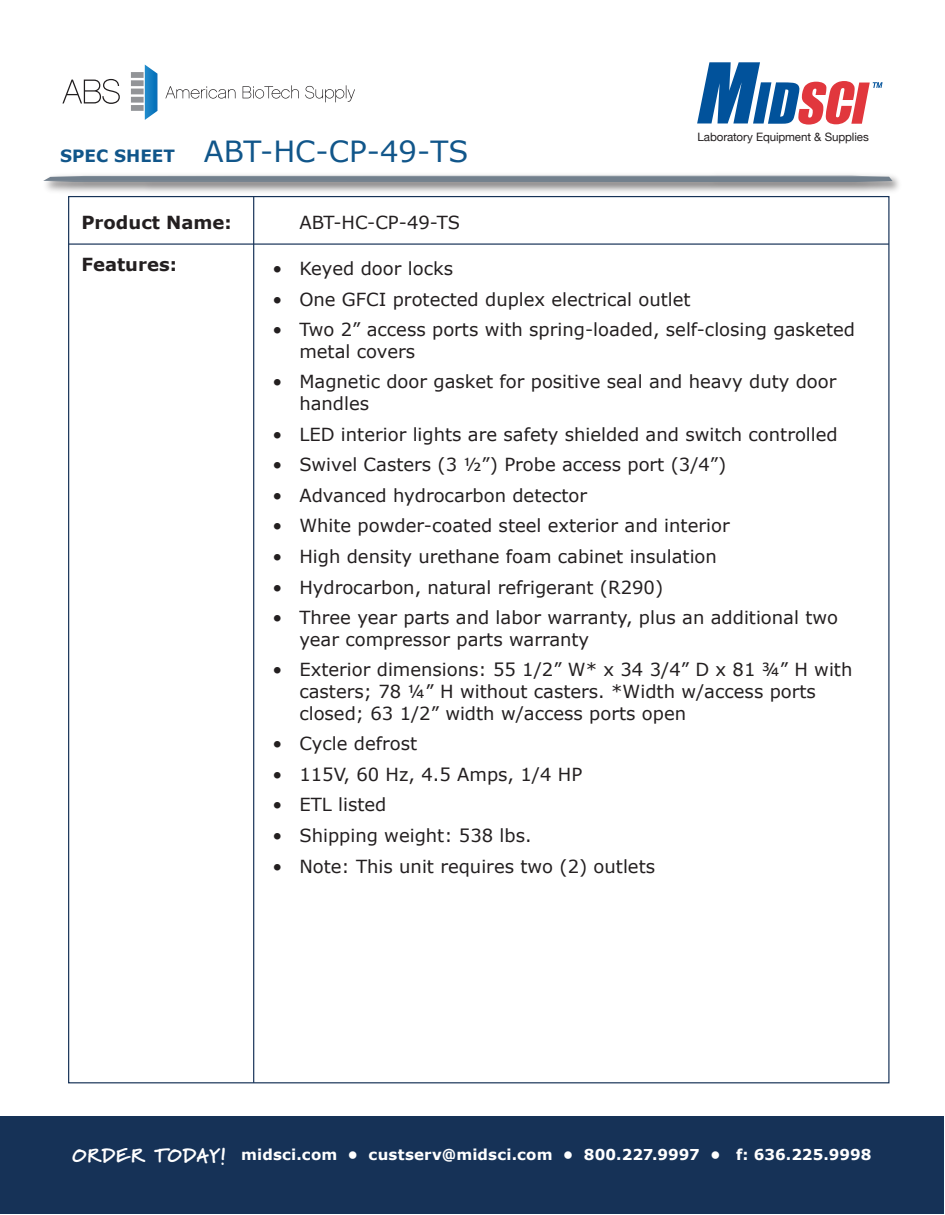
<style>
.page{position:relative;width:945px;height:1215px;background:#fff}
.page>*{position:absolute;margin:0;border:0;box-sizing:border-box;transform-origin:0 0}
.t1{font:29.1px "Verdana";color:#11568a}
.t2{font:18px/21.6px "Verdana";color:#231f20}
.t3{font:700 18px "Verdana";color:#231f20}
.t4{font:700 15px "Verdana";letter-spacing:.01em;color:#fff}
.t5{font:11.55px "Helvetica Neue";letter-spacing:-.01em;color:#231f20}
.s1{font-weight:700;font-size:16.95px}
.s2{font-family:"Marydale";font-weight:900;font-size:19.5px}
</style>
<div class="page">
<svg style="left:62px;top:79px;width:58px;height:25px"></svg>
<svg style="left:165px;top:86px;width:71px;height:13px"></svg>
<svg style="left:243px;top:85px;width:56px;height:14px"></svg>
<svg style="left:305px;top:85px;width:50px;height:17px"></svg>
<div style="left:131px;top:105px;width:13px;height:6px;background:#929497"></div>
<div style="left:131px;top:97px;width:13px;height:6px;background:#929497"></div>
<div style="left:131px;top:89px;width:13px;height:5px;background:#929497"></div>
<div style="left:131px;top:80px;width:13px;height:6px;background:#929497"></div>
<div style="left:131px;top:72px;width:13px;height:6px;background:#929497"></div>
<svg style="left:145px;top:65px;width:13px;height:55px"></svg>
<svg style="left:43px;top:176px;width:850px;height:6px;background:#778491"></svg>
<div style="left:0;top:1116px;width:943px;height:98px;background:#163257"></div>
<svg style="left:697px;top:62px;width:186px;height:63px"></svg>
<hr style="left:69px;top:243px;width:820px;height:2px;background:#163257">
<hr style="left:253px;top:197px;width:1px;height:886px;background:#163257">
<h1 class="t1" style="left:60px;top:133px;width:410px"><span class="s1">SPEC SHEET</span> ABT-HC-CP-49-TS</h1>
<p class="t5" style="left:697px;top:129px;width:173px">Laboratory Equipment &amp; Supplies</p>
<p class="t3" style="left:81px;top:210px;width:152px">Product Name:</p>
<p class="t3" style="left:81px;top:253px;width:97px">Features:</p>
<p class="t2" style="left:300px;top:212px;width:162px">ABT-HC-CP-49-TS</p>
<p class="t2" style="left:272px;top:258px;width:182px">• Keyed door locks</p>
<p class="t2" style="left:272px;top:288px;width:420px">• One GFCI protected duplex electrical outlet</p>
<p class="t2" style="left:299px;top:319px;width:557px;text-indent:-27px">• Two 2” access ports with spring-loaded, self-closing gasketed metal covers</p>
<p class="t2" style="left:299px;top:371px;width:539px;text-indent:-27px">• Magnetic door gasket for positive seal and heavy duty door handles</p>
<p class="t2" style="left:272px;top:423px;width:567px">• LED interior lights are safety shielded and switch controlled</p>
<p class="t2" style="left:272px;top:454px;width:456px">• Swivel Casters (3 ½”) Probe access port (3/4”)</p>
<p class="t2" style="left:272px;top:485px;width:316px">• Advanced hydrocarbon detector</p>
<p class="t2" style="left:272px;top:515px;width:459px">• White powder-coated steel exterior and interior</p>
<p class="t2" style="left:272px;top:546px;width:446px">• High density urethane foam cabinet insulation</p>
<p class="t2" style="left:272px;top:576px;width:392px">• Hydrocarbon, natural refrigerant (R290)</p>
<p class="t2" style="left:299px;top:607px;width:540px;text-indent:-27px">• Three year parts and labor warranty, plus an additional two year compressor parts warranty</p>
<p class="t2" style="left:299px;top:659px;width:555px;text-indent:-27px">• Exterior dimensions: 55 1/2” W* x 34 3/4” D x 81 ¾” H with casters; 78 ¼” H without casters. *Width w/access ports closed; 63 1/2” width w/access ports open</p>
<p class="t2" style="left:272px;top:733px;width:146px">• Cycle defrost</p>
<p class="t2" style="left:272px;top:764px;width:311px">• 115V, 60 Hz, 4.5 Amps, 1/4 HP</p>
<p class="t2" style="left:272px;top:794px;width:116px">• ETL listed</p>
<p class="t2" style="left:272px;top:825px;width:261px">• Shipping weight: 538 lbs.</p>
<p class="t2" style="left:272px;top:855px;width:384px">• Note: This unit requires two (2) outlets</p>
<p class="t4" style="left:72px;top:1145px;width:801px"><span class="s2">ORDER TODAY!</span> midsci.com • custserv@midsci.com • 800.227.9997 • f: 636.225.9998</p>
</div>
